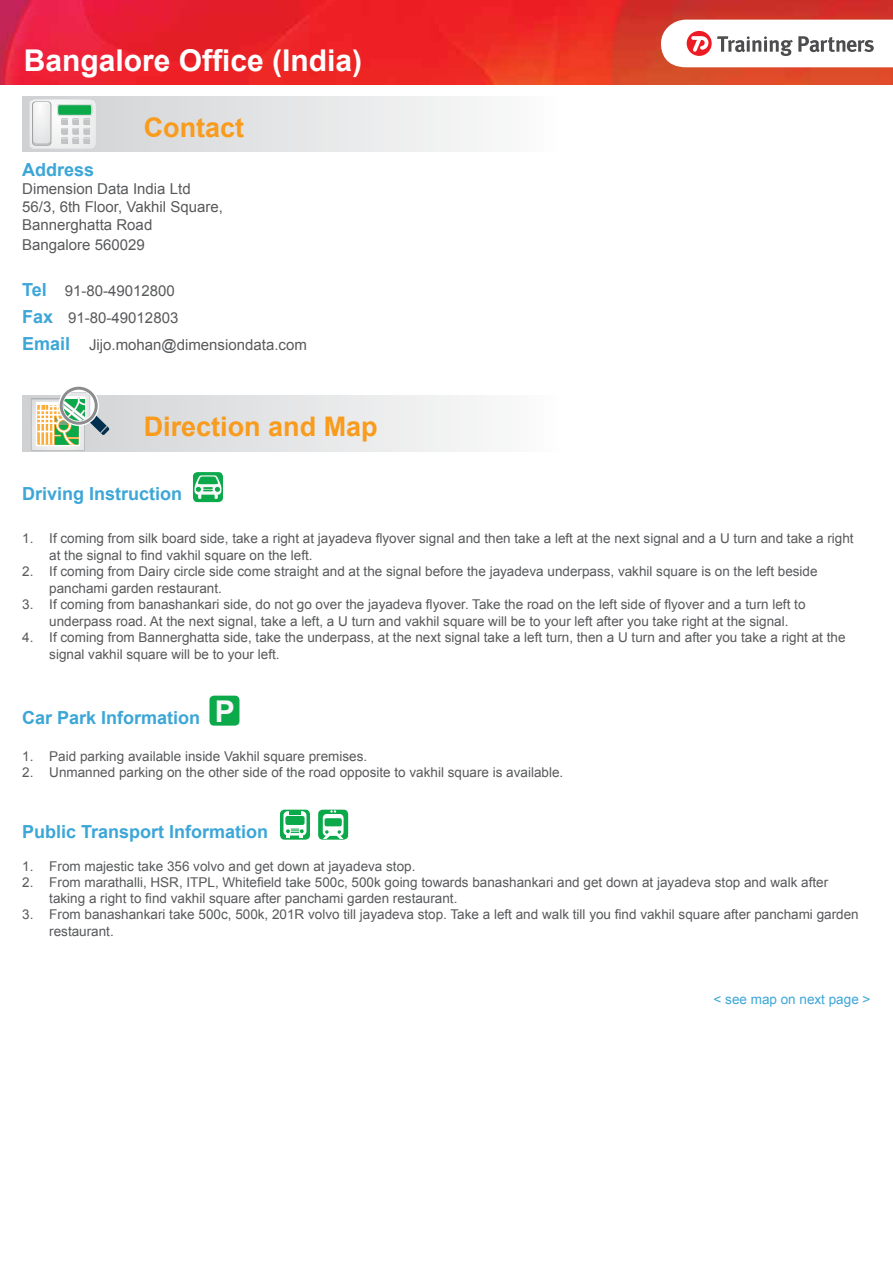
<style>
.page{position:relative;width:893px;height:1263px;background:#fff}
.page>*{position:absolute;margin:0;border:0;box-sizing:border-box;transform-origin:0 0}
.t1{font:700 30px "Arial";color:#fff}
.t2{font:700 30px "Arial";color:#f8f8f9}
.t3{font:700 27px "Arial";color:#f99b1c}
.t4{font:700 18px "Arial";color:#3ca6d7}
.t5{font:15px/18px "Arial";color:#58595b}
.t6{font:13.5px/16.5px "Arial";color:#58595b}
.t7{font:13.5px "Arial";color:#3ca6d7}
.s1{font-weight:700;font-size:18px;color:#3ca6d7}
</style>
<div class="page">
<img style="left:0;top:0;width:893px;height:84px">
<svg style="left:661px;top:20px;width:232px;height:47px"></svg>
<div style="left:22px;top:96px;width:568px;height:56px;background:linear-gradient(to right,#ced0d2,#fffefe)"></div>
<svg style="left:22px;top:395px;width:455px;height:56px"></svg>
<svg style="left:30px;top:99px;width:66px;height:50px"></svg>
<svg style="left:31px;top:386px;width:78px;height:65px"></svg>
<div style="left:280px;top:810px;width:30px;height:30px;background:#0ca94b;border-radius:4px"></div>
<svg style="left:283px;top:811px;width:23px;height:27px"></svg>
<div style="left:318px;top:810px;width:30px;height:30px;background:#0ca94b;border-radius:4px"></div>
<svg style="left:323px;top:810px;width:21px;height:29px"></svg>
<div style="left:209px;top:696px;width:30px;height:30px;background:#0ca94b;border-radius:4px"></div>
<div style="left:193px;top:472px;width:30px;height:30px;background:#0ca94b;border-radius:4px"></div>
<svg style="left:194px;top:475px;width:28px;height:24px"></svg>
<h1 class="t1" style="left:24px;top:41px;width:340px">Bangalore Office (India)</h1>
<h2 class="t3" style="left:144px;top:109px;width:102px">Contact</h2>
<h3 class="t4" style="left:22px;top:157px;width:74px">Address</h3>
<p class="t5" style="left:22px;top:180px;width:202px">Dimension Data India Ltd<br>56/3, 6th Floor, Vakhil Square,<br>Bannerghatta Road</p>
<p class="t5" style="left:22px;top:235px;width:124px">Bangalore 560029</p>
<p class="t5" style="left:22px;top:278px;width:286px;line-height:27px"><span class="s1">Tel</span> 91-80-49012800<br><span class="s1">Fax</span> 91-80-49012803<br><span class="s1">Email</span> Jijo.mohan@dimensiondata.com</p>
<h2 class="t3" style="left:144px;top:408px;width:236px">Direction and Map</h2>
<h3 class="t4" style="left:22px;top:481px;width:162px">Driving Instruction</h3>
<p class="t6" style="left:49px;top:530px;width:806px;text-indent:-27px">1. If coming from silk board side, take a right at jayadeva flyover signal and then take a left at the next signal and a U turn and take a right at the signal to find vakhil square on the left.</p>
<p class="t6" style="left:49px;top:563px;width:770px;text-indent:-27px">2. If coming from Dairy circle side come straight and at the signal before the jayadeva underpass, vakhil square is on the left beside panchami garden restaurant.</p>
<p class="t6" style="left:49px;top:596px;width:758px;text-indent:-27px">3. If coming from banashankari side, do not go over the jayadeva flyover. Take the road on the left side of flyover and a turn left to underpass road. At the next signal, take a left, a U turn and vakhil square will be to your left after you take right at the signal.</p>
<p class="t6" style="left:49px;top:629px;width:798px;text-indent:-27px">4. If coming from Bannerghatta side, take the underpass, at the next signal take a left turn, then a U turn and after you take a right at the signal vakhil square will be to your left.</p>
<h1 class="t2" style="left:215px;top:691px;width:22px">P</h1>
<h3 class="t4" style="left:22px;top:705px;width:180px">Car Park Information</h3>
<p class="t6" style="left:22px;top:748px;width:346px">1. Paid parking available inside Vakhil square premises.</p>
<p class="t6" style="left:22px;top:764px;width:543px">2. Unmanned parking on the other side of the road opposite to vakhil square is available.</p>
<h3 class="t4" style="left:22px;top:820px;width:248px">Public Transport Information</h3>
<p class="t6" style="left:22px;top:858px;width:395px">1. From majestic take 356 volvo and get down at jayadeva stop.</p>
<p class="t6" style="left:49px;top:874px;width:780px;text-indent:-27px">2. From marathalli, HSR, ITPL, Whitefield take 500c, 500k going towards banashankari and get down at jayadeva stop and walk after taking a right to find vakhil square after panchami garden restaurant.</p>
<p class="t6" style="left:49px;top:907px;width:811px;text-indent:-27px">3. From banashankari take 500c, 500k, 201R volvo till jayadeva stop. Take a left and walk till you find vakhil square after panchami garden restaurant.</p>
<p class="t7" style="left:714px;top:991px;width:158px">&lt; see map on next page &gt;</p>
</div>
